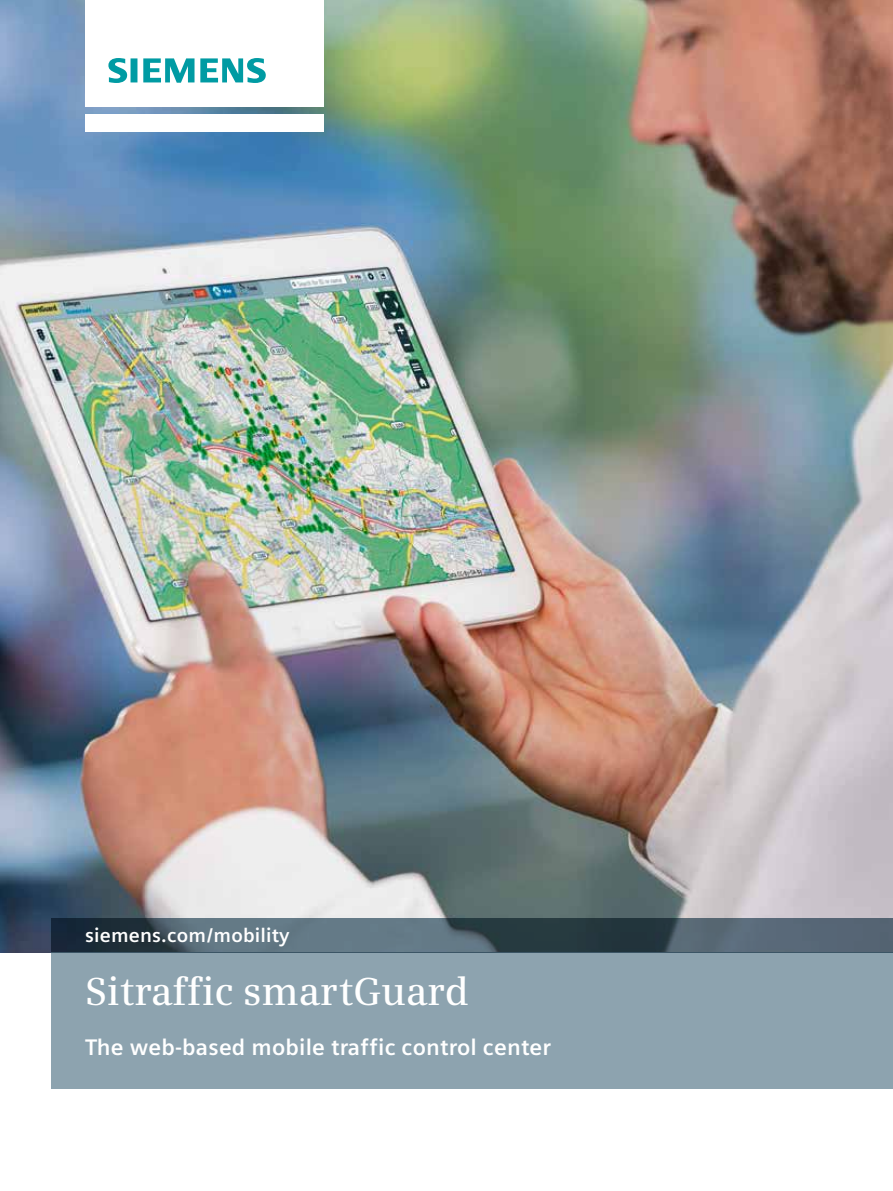
<style>
.page{position:relative;width:893px;height:1191px;background:#fff}
.page>*{position:absolute;margin:0;border:0;box-sizing:border-box;transform-origin:0 0}
.t1{font:600 39px "Siemens Serif";color:#fff}
.t2{font:700 22.5px "Siemens Sans";letter-spacing:.01em;color:#fff}
.t3{font:700 19.5px "Siemens Sans";letter-spacing:.01em;color:#fff}
</style>
<div class="page">
<img style="left:0;top:0;width:893px;height:952px">
<div style="left:51px;top:952px;width:842px;height:137px;background:#8da3af"></div>
<svg style="left:51px;top:918px;width:842px;height:34px;background:#475965"></svg>
<div style="left:85px;top:0;width:238px;height:106px;background:#fff"></div>
<svg style="left:108px;top:58px;width:158px;height:25px"></svg>
<div style="left:85px;top:115px;width:238px;height:17px;background:#fff"></div>
<p class="t3" style="left:85px;top:924px;width:206px">siemens.com/mobility</p>
<h1 class="t1" style="left:85px;top:969px;width:385px">Sitraffic smartGuard</h1>
<p class="t2" style="left:85px;top:1034px;width:467px">The web-based mobile traffic control center</p>
</div>
